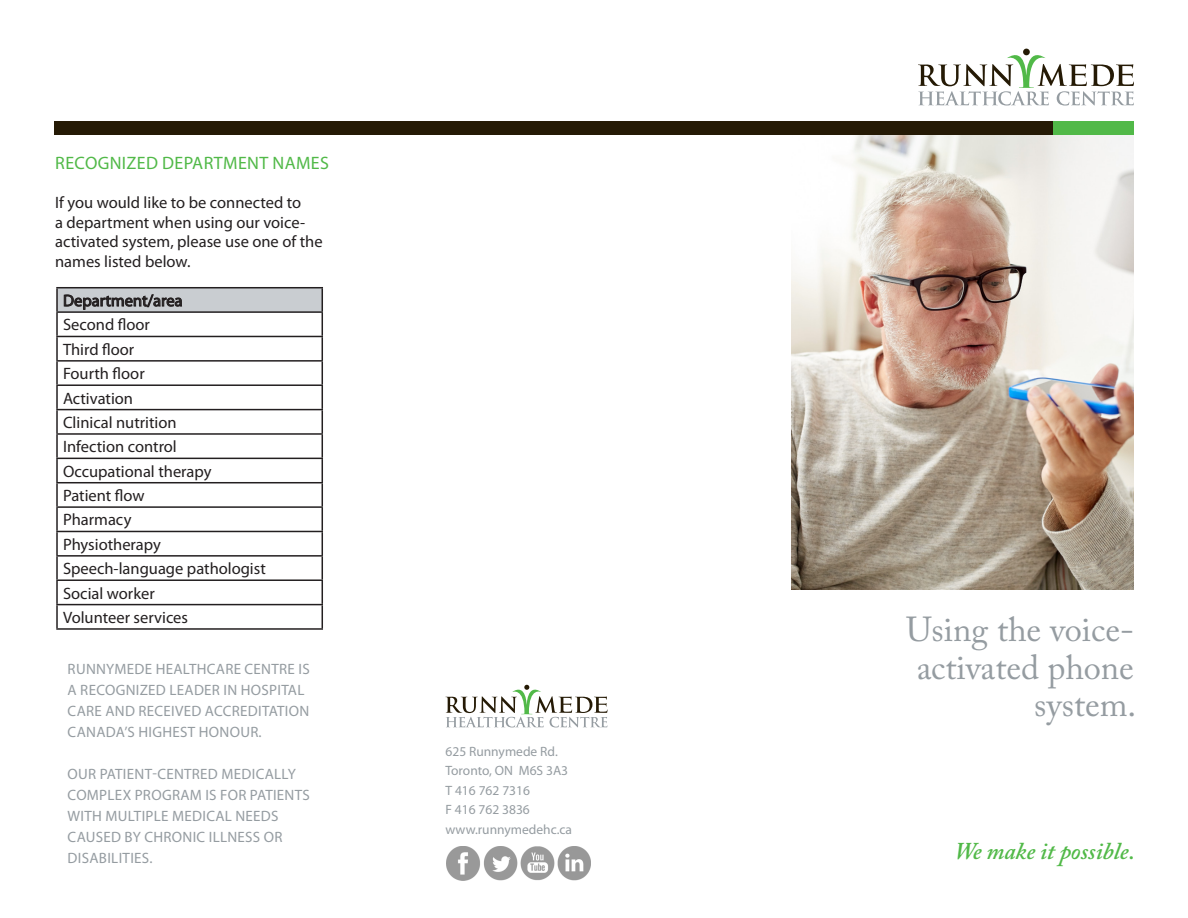
<style>
.page{position:relative;width:1188px;height:918px;background:#fff}
.page>*{position:absolute;margin:0;border:0;box-sizing:border-box;transform-origin:0 0}
.t1{font:34.5px/37.5px "Adobe Caslon Pro";color:#959ca1;text-align:right}
.t2{font:italic 600 24px "Adobe Caslon Pro";color:#51b948}
.t3{font:18px "Myriad Pro";letter-spacing:.02em;color:#51b948}
.t4{font:16.5px/19.5px "Myriad Pro";color:#231f20}
.t5{font:15px "Myriad Pro";letter-spacing:.02em;color:#959ca1}
.t6{font:13.5px "Myriad Pro";color:#959ca1}
</style>
<div class="page">
<img style="left:792px;top:135px;width:342px;height:454px">
<div style="left:396px;top:122px;width:657px;height:13px;background:#251a05"></div>
<div style="left:1053px;top:122px;width:81px;height:13px;background:#51b948"></div>
<div style="left:54px;top:122px;width:342px;height:13px;background:#251a05"></div>
<svg style="left:918px;top:48px;width:216px;height:58px"></svg>
<svg style="left:445px;top:684px;width:163px;height:43px"></svg>
<img style="left:447px;top:847px;width:144px;height:33px">
<div style="left:57px;top:288px;width:265px;height:24px;background:#c9cdd1"></div>
<hr style="left:56px;top:287px;width:267px;height:1px;background:#231f20">
<hr style="left:56px;top:288px;width:2px;height:23px;background:#231f20">
<hr style="left:56px;top:311px;width:267px;height:2px;background:#231f20">
<hr style="left:56px;top:313px;width:2px;height:23px;background:#231f20">
<hr style="left:56px;top:336px;width:267px;height:1px;background:#231f20">
<hr style="left:56px;top:337px;width:2px;height:23px;background:#231f20">
<hr style="left:56px;top:360px;width:267px;height:2px;background:#231f20">
<hr style="left:56px;top:362px;width:2px;height:22px;background:#231f20">
<hr style="left:56px;top:384px;width:267px;height:2px;background:#231f20">
<hr style="left:56px;top:386px;width:2px;height:23px;background:#231f20">
<hr style="left:56px;top:409px;width:267px;height:1px;background:#231f20">
<hr style="left:56px;top:410px;width:2px;height:23px;background:#231f20">
<hr style="left:56px;top:433px;width:267px;height:2px;background:#231f20">
<hr style="left:56px;top:435px;width:2px;height:23px;background:#231f20">
<hr style="left:56px;top:458px;width:267px;height:1px;background:#231f20">
<hr style="left:56px;top:459px;width:2px;height:23px;background:#231f20">
<hr style="left:56px;top:482px;width:267px;height:1px;background:#231f20">
<hr style="left:56px;top:483px;width:2px;height:23px;background:#231f20">
<hr style="left:56px;top:506px;width:267px;height:2px;background:#231f20">
<hr style="left:56px;top:508px;width:2px;height:23px;background:#231f20">
<hr style="left:56px;top:531px;width:267px;height:1px;background:#231f20">
<hr style="left:56px;top:532px;width:2px;height:23px;background:#231f20">
<hr style="left:56px;top:555px;width:267px;height:2px;background:#231f20">
<hr style="left:56px;top:557px;width:2px;height:22px;background:#231f20">
<hr style="left:56px;top:579px;width:267px;height:2px;background:#231f20">
<hr style="left:56px;top:581px;width:2px;height:23px;background:#231f20">
<hr style="left:56px;top:604px;width:267px;height:1px;background:#231f20">
<hr style="left:56px;top:605px;width:2px;height:23px;background:#231f20">
<svg style="left:322px;top:288px;width:1px;height:340px"></svg>
<hr style="left:56px;top:628px;width:267px;height:2px;background:#231f20">
<svg style="left:63px;top:294px;width:119px;height:19px"></svg>
<p class="t3" style="left:55px;top:152px;width:275px">RECOGNIZED DEPARTMENT NAMES</p>
<p class="t4" style="left:55px;top:193px;width:269px">If you would like to be connected to<br>a department when using our voice&shy;activated system, please use one of the names listed below.</p>
<p class="t4" style="left:63px;top:291px;width:121px">Department/area</p>
<p class="t4" style="left:63px;top:315px;width:88px">Second floor</p>
<p class="t4" style="left:63px;top:339px;width:73px">Third floor</p>
<p class="t4" style="left:63px;top:364px;width:83px">Fourth floor</p>
<p class="t4" style="left:63px;top:388px;width:72px">Activation</p>
<p class="t4" style="left:63px;top:412px;width:115px">Clinical nutrition</p>
<p class="t4" style="left:63px;top:437px;width:115px">Infection control</p>
<p class="t4" style="left:63px;top:461px;width:150px">Occupational therapy</p>
<p class="t4" style="left:63px;top:486px;width:83px">Patient flow</p>
<p class="t4" style="left:63px;top:510px;width:70px">Pharmacy</p>
<p class="t4" style="left:63px;top:534px;width:99px">Physiotherapy</p>
<p class="t4" style="left:63px;top:559px;width:204px">Speech-language pathologist</p>
<p class="t4" style="left:63px;top:583px;width:93px">Social worker</p>
<p class="t4" style="left:63px;top:607px;width:127px">Volunteer services</p>
<p class="t1" style="left:906px;top:611px;width:232px">Using the voice&shy;activated phone system.</p>
<p class="t5" style="left:68px;top:659px;width:244px">RUNNYMEDE HEALTHCARE CENTRE IS</p>
<p class="t5" style="left:68px;top:680px;width:238px">A RECOGNIZED LEADER IN HOSPITAL</p>
<p class="t5" style="left:68px;top:701px;width:243px">CARE AND RECEIVED ACCREDITATION</p>
<p class="t5" style="left:68px;top:722px;width:196px">CANADA’S HIGHEST HONOUR.</p>
<p class="t5" style="left:68px;top:764px;width:230px">OUR PATIENT-CENTRED MEDICALLY</p>
<p class="t5" style="left:68px;top:785px;width:244px">COMPLEX PROGRAM IS FOR PATIENTS</p>
<p class="t5" style="left:68px;top:806px;width:213px">WITH MULTIPLE MEDICAL NEEDS</p>
<p class="t5" style="left:68px;top:827px;width:216px">CAUSED BY CHRONIC ILLNESS OR</p>
<p class="t5" style="left:68px;top:848px;width:86px">DISABILITIES.</p>
<p class="t2" style="left:954px;top:837px;width:182px">We make it possible.</p>
<p class="t6" style="left:446px;top:743px;width:114px">625 Runnymede Rd.</p>
<p class="t6" style="left:446px;top:762px;width:124px">Toronto, ON M6S 3A3</p>
<p class="t6" style="left:446px;top:782px;width:86px">T 416 762 7316</p>
<p class="t6" style="left:446px;top:801px;width:86px">F 416 762 3836</p>
<p class="t6" style="left:446px;top:821px;width:128px">www.runnymedehc.ca</p>
</div>
